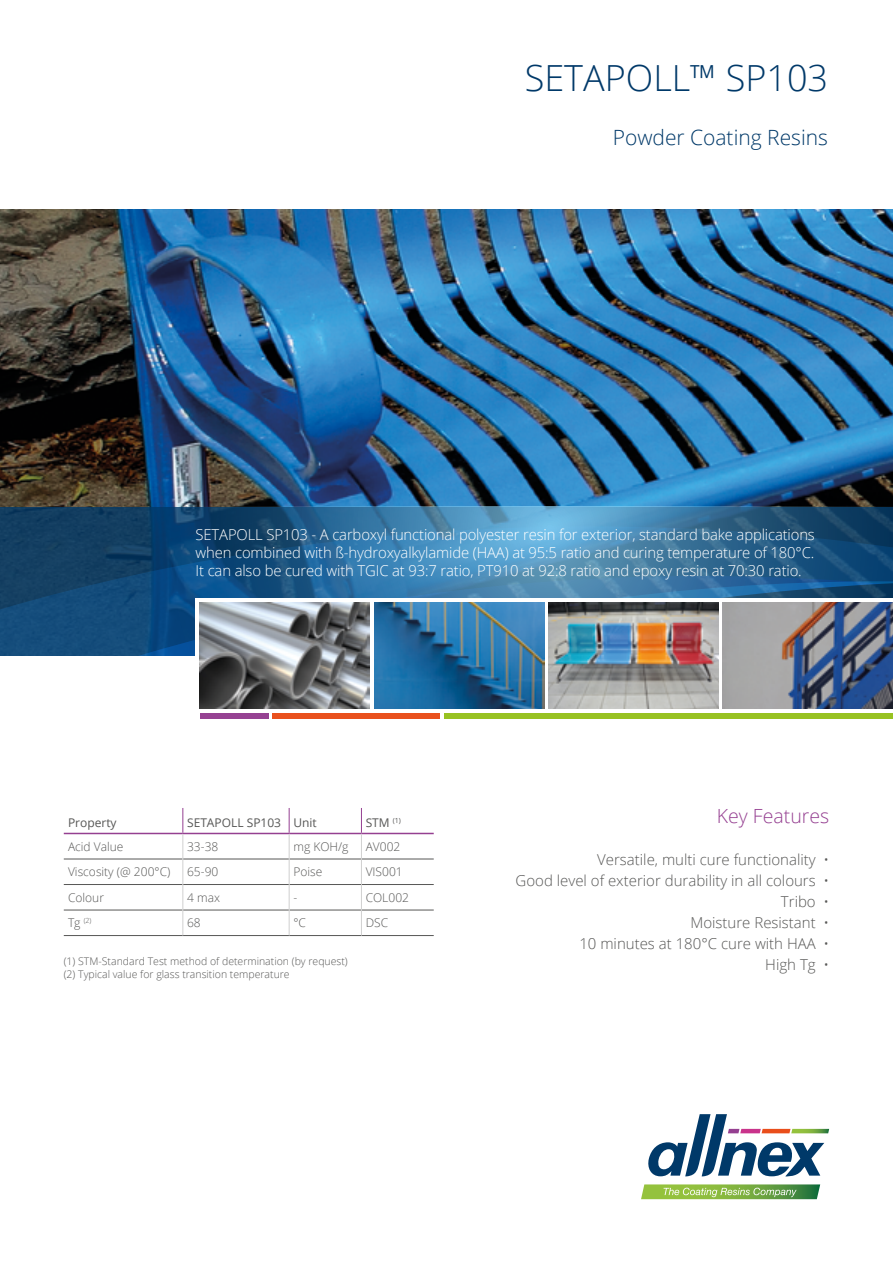
<style>
.page{position:relative;width:893px;height:1263px;background:#fff}
.page>*{position:absolute;margin:0;border:0;box-sizing:border-box;transform-origin:0 0}
.t1{font:300 36px "Open Sans";color:#003969}
.t2{font:300 21px "Open Sans";color:#003969}
.t3{font:300 19.5px "Open Sans";color:#954091}
.t4{font:300 15px/18px "Open Sans";letter-spacing:-.01em;color:#fff;text-align:justify}
.t5{font:300 15px/21px "Open Sans";color:#575756;text-align:right}
.t6{font:300 12px "Open Sans";color:#575756}
.t7{font:12px "Open Sans";color:#575756}
.t8{font:300 10.5px/13.5px "Open Sans";color:#575756}
.t9{font:300 7.05px "Open Sans";color:#575756}
.s1{font-size:12px}
</style>
<div class="page">
<img style="left:0;top:209px;width:893px;height:298px">
<svg style="left:0;top:507px;width:893px;height:149px;background:#28628e"></svg>
<div style="left:196px;top:598px;width:697px;height:115px;background:#fff"></div>
<img style="left:200px;top:602px;width:170px;height:107px">
<img style="left:374px;top:602px;width:170px;height:107px">
<img style="left:549px;top:602px;width:170px;height:107px">
<img style="left:723px;top:602px;width:170px;height:107px">
<div style="left:444px;top:713px;width:449px;height:5px;background:#98c222"></div>
<div style="left:272px;top:713px;width:168px;height:5px;background:#e9501d"></div>
<div style="left:200px;top:713px;width:68px;height:5px;background:#964292"></div>
<svg style="left:648px;top:1114px;width:181px;height:63px"></svg>
<svg style="left:641px;top:1184px;width:179px;height:15px;background:#88b75b"></svg>
<hr style="left:64px;top:859px;width:119px;height:1px;background:#575756">
<hr style="left:183px;top:859px;width:106px;height:1px;background:#575756">
<hr style="left:289px;top:859px;width:72px;height:1px;background:#575756">
<hr style="left:362px;top:859px;width:72px;height:1px;background:#575756">
<hr style="left:64px;top:884px;width:119px;height:1px;background:#575756">
<hr style="left:183px;top:884px;width:106px;height:1px;background:#575756">
<hr style="left:289px;top:884px;width:72px;height:1px;background:#575756">
<hr style="left:362px;top:884px;width:72px;height:1px;background:#575756">
<hr style="left:64px;top:910px;width:119px;height:1px;background:#575756">
<hr style="left:183px;top:910px;width:106px;height:1px;background:#575756">
<hr style="left:289px;top:910px;width:72px;height:1px;background:#575756">
<hr style="left:362px;top:910px;width:72px;height:1px;background:#575756">
<hr style="left:64px;top:935px;width:119px;height:1px;background:#575756">
<hr style="left:183px;top:935px;width:106px;height:1px;background:#575756">
<hr style="left:289px;top:935px;width:72px;height:1px;background:#575756">
<hr style="left:361px;top:935px;width:73px;height:1px;background:#575756">
<hr style="left:64px;top:833px;width:119px;height:1px;background:#954091">
<hr style="left:183px;top:833px;width:106px;height:1px;background:#954091">
<hr style="left:289px;top:833px;width:72px;height:1px;background:#954091">
<hr style="left:361px;top:833px;width:73px;height:1px;background:#954091">
<svg style="left:183px;top:808px;width:1px;height:127px"></svg>
<svg style="left:289px;top:808px;width:1px;height:127px"></svg>
<svg style="left:361px;top:808px;width:1px;height:127px"></svg>
<h1 class="t1" style="left:525px;top:54px;width:305px">SETAPOLL™ SP103</h1>
<h2 class="t2" style="left:613px;top:123px;width:217px">Powder Coating Resins</h2>
<p class="t4" style="left:196px;top:525px;width:621px">SETAPOLL SP103 - A carboxyl functional polyester resin for exterior, standard bake applications when combined with ß-hydroxyalkylamide (HAA) at 95:5 ratio and curing temperature of 180°C.<br>It can also be cured with TGIC at 93:7 ratio, PT910 at 92:8 ratio and epoxy resin at 70:30 ratio.</p>
<p class="t7" style="left:68px;top:814px;width:50px">Property</p>
<p class="t7" style="left:187px;top:814px;width:131px">SETAPOLL SP103 Unit</p>
<p class="t7" style="left:366px;top:814px;width:37px">STM <sup>(1)</sup></p>
<p class="t6" style="left:68px;top:838px;width:57px">Acid Value</p>
<p class="t6" style="left:187px;top:838px;width:33px">33-38</p>
<p class="t6" style="left:293px;top:838px;width:57px">mg KOH/g</p>
<p class="t6" style="left:366px;top:838px;width:36px">AV002</p>
<p class="t6" style="left:68px;top:864px;width:104px">Viscosity (@ 200°C)</p>
<p class="t6" style="left:187px;top:864px;width:33px">65-90</p>
<p class="t6" style="left:293px;top:864px;width:30px">Poise</p>
<p class="t6" style="left:366px;top:864px;width:39px">VIS001</p>
<p class="t6" style="left:68px;top:889px;width:37px">Colour</p>
<p class="t6" style="left:187px;top:889px;width:34px">4 max</p>
<p class="t6" style="left:293px;top:889px;width:5px">-</p>
<p class="t6" style="left:366px;top:889px;width:45px">COL002</p>
<p class="t9" style="left:68px;top:916px;width:25px"><span class="s1">Tg</span> (2)</p>
<p class="t6" style="left:187px;top:915px;width:15px">68</p>
<p class="t6" style="left:293px;top:915px;width:14px">°C</p>
<p class="t6" style="left:366px;top:915px;width:24px">DSC</p>
<p class="t8" style="left:64px;top:954px;width:286px">(1) STM-Standard Test method of determination (by request) (2) Typical value for glass transition temperature</p>
<h3 class="t3" style="left:717px;top:802px;width:114px">Key Features</h3>
<p class="t5" style="left:516px;top:848px;width:315px">Versatile, multi cure functionality •<br>Good level of exterior durability in all colours •<br>Tribo •<br>Moisture Resistant •<br>10 minutes at 180°C cure with HAA •<br>High Tg •</p>
</div>
